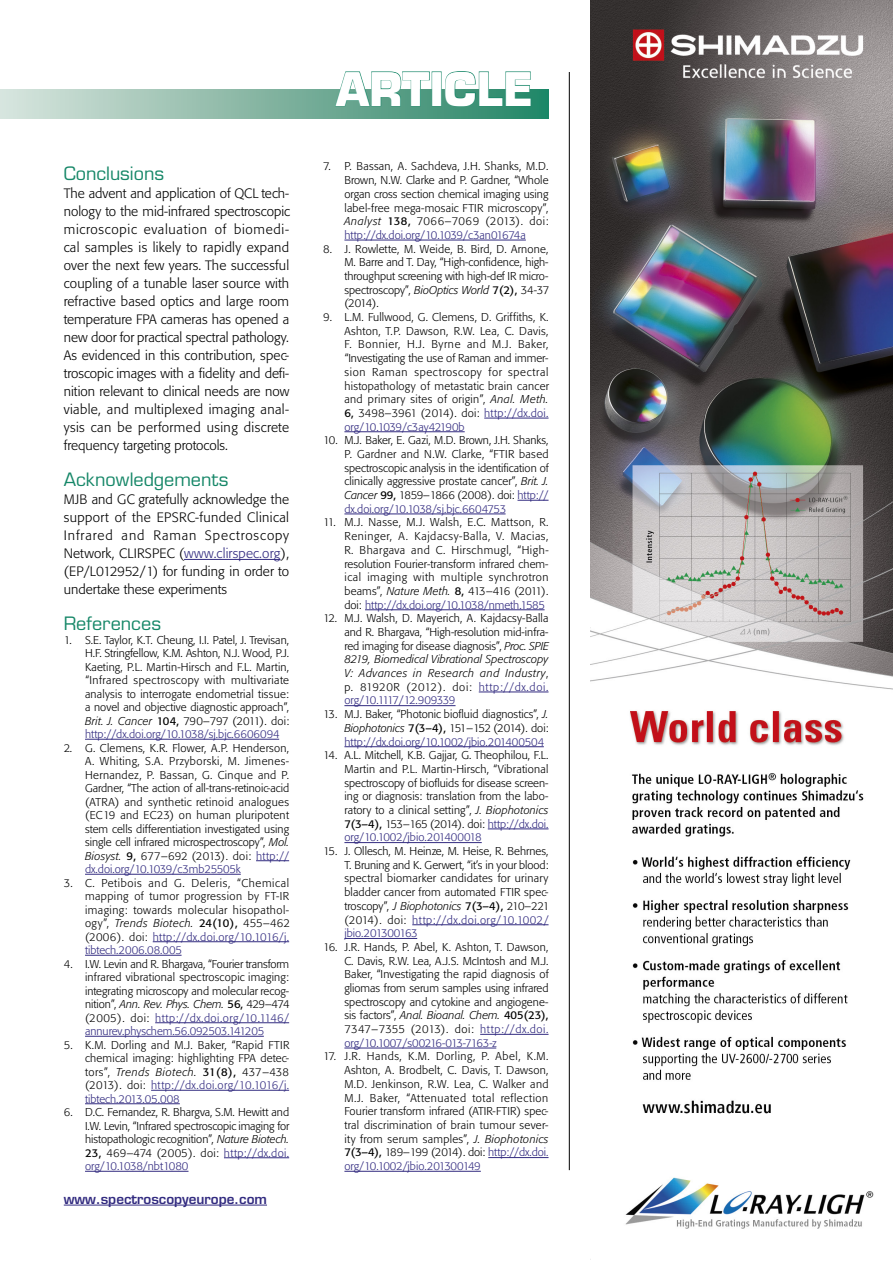
<style>
.page{position:relative;width:893px;height:1263px;background:#fff}
.page>*{position:absolute;margin:0;border:0;box-sizing:border-box;transform-origin:0 0}
.t1{font:700 45px "Eurostile";color:#fff}
.t2{font:18px "Eurostile";color:#168768}
.t3{font:300 13.5px/18px "Formata BQ";color:#000;text-align:justify}
.t4{font:600 13.5px "Eurostile";color:#322b80}
.t5{font:300 11.25px/13.6px "Formata BQ";color:#000;text-align:justify}
.s1{color:#322b80}
.s2{font-style:italic}
.s3{font-weight:400}
</style>
<div class="page">
<div style="left:0;top:89px;width:549px;height:29px;background:linear-gradient(to right,#dae4dc,#248464)"></div>
<svg style="left:335px;top:71px;width:95px;height:35px"></svg>
<div style="left:432px;top:72px;width:9px;height:34px;border:1px solid #168768"></div>
<svg style="left:445px;top:71px;width:86px;height:36px"></svg>
<hr style="left:64px;top:1205px;width:203px;height:1px;background:#322b80">
<hr style="left:184px;top:559px;width:96px;height:1px;background:#322b80">
<hr style="left:85px;top:739px;width:194px;height:1px;background:#322b80">
<hr style="left:256px;top:860px;width:33px;height:1px;background:#322b80">
<hr style="left:85px;top:874px;width:156px;height:1px;background:#322b80">
<hr style="left:153px;top:941px;width:136px;height:1px;background:#322b80">
<hr style="left:85px;top:955px;width:97px;height:1px;background:#322b80">
<hr style="left:155px;top:1022px;width:134px;height:1px;background:#322b80">
<hr style="left:85px;top:1036px;width:179px;height:1px;background:#322b80">
<hr style="left:151px;top:1090px;width:138px;height:1px;background:#322b80">
<hr style="left:85px;top:1103px;width:95px;height:1px;background:#322b80">
<hr style="left:224px;top:1157px;width:65px;height:1px;background:#322b80">
<hr style="left:85px;top:1171px;width:103px;height:1px;background:#322b80">
<hr style="left:344px;top:240px;width:182px;height:1px;background:#322b80">
<hr style="left:484px;top:418px;width:65px;height:1px;background:#322b80">
<hr style="left:344px;top:431px;width:121px;height:1px;background:#322b80">
<hr style="left:517px;top:500px;width:32px;height:1px;background:#322b80">
<hr style="left:344px;top:514px;width:162px;height:1px;background:#322b80">
<hr style="left:365px;top:609px;width:180px;height:1px;background:#322b80">
<hr style="left:479px;top:692px;width:70px;height:1px;background:#322b80">
<hr style="left:344px;top:705px;width:112px;height:1px;background:#322b80">
<hr style="left:344px;top:746px;width:200px;height:1px;background:#322b80">
<hr style="left:488px;top:829px;width:61px;height:1px;background:#322b80">
<hr style="left:344px;top:842px;width:138px;height:1px;background:#322b80">
<hr style="left:412px;top:924px;width:137px;height:1px;background:#322b80">
<hr style="left:344px;top:938px;width:73px;height:1px;background:#322b80">
<hr style="left:480px;top:1034px;width:69px;height:1px;background:#322b80">
<hr style="left:344px;top:1048px;width:152px;height:1px;background:#322b80">
<hr style="left:488px;top:1157px;width:61px;height:1px;background:#322b80">
<hr style="left:344px;top:1171px;width:137px;height:1px;background:#322b80">
<img style="left:590px;top:0;width:303px;height:1229px">
<hr style="left:569px;top:72px;width:1px;height:1098px;background:#000">
<p class="t2" style="left:64px;top:163px;width:102px">Conclusions</p>
<p class="t3" style="left:64px;top:184px;width:228px">The advent and application of QCL tech&shy;nology to the mid-infrared spectroscopic microscopic evaluation of biomedi&shy;cal samples is likely to rapidly expand over the next few years. The successful coupling of a tunable laser source with refractive based optics and large room temperature FPA cameras has opened a new door for practical spectral pathology.<br>As evidenced in this contribution, spec&shy;troscopic images with a fidelity and defi&shy;nition relevant to clinical needs are now viable, and multiplexed imaging anal&shy;ysis can be performed using discrete frequency targeting protocols.</p>
<p class="t2" style="left:64px;top:469px;width:166px">Acknowledgements</p>
<p class="t3" style="left:64px;top:490px;width:227px">MJB and GC gratefully acknowledge the support of the EPSRC-funded Clinical Infrared and Raman Spectroscopy Network, CLIRSPEC (<span class="s1">www.clirspec.org</span>), (EP/L012952/1) for funding in order to undertake these experiments</p>
<p class="t2" style="left:64px;top:613px;width:99px">References</p>
<p class="t5" style="left:85px;top:633px;width:206px;text-indent:-21px">1. S.E. Taylor, K.T. Cheung, I.I. Patel, J. Trevisan, H.F. Stringfellow, K.M. Ashton, N.J. Wood, P.J.<br>Kaeting, P.L. Martin-Hirsch and F.L. Martin, “Infrared spectroscopy with multivariate analysis to interrogate endometrial tissue: a novel and objective diagnostic approach”, <span class="s2">Brit. J. Cancer</span> <span class="s3">104,</span> 790–797 (2011). doi: <span class="s1">http://dx.doi.org/10.1038/sj.bjc.6606094</span></p>
<p class="t5" style="left:85px;top:741px;width:206px;text-indent:-21px">2. G. Clemens, K.R. Flower, A.P. Henderson, A. Whiting, S.A. Przyborski, M. Jimenes-Hernandez, P. Bassan, G. Cinque and P.<br>Gardner, “The action of all-trans-retinoic-acid (ATRA) and synthetic retinoid analogues (EC19 and EC23) on human pluripotent stem cells differentiation investigated using single cell infrared microspectroscopy”, <span class="s2">Mol.<br>Biosyst.</span> <span class="s3">9,</span> 677–692 (2013). doi: <span class="s1">http:// dx.doi.org/10.1039/c3mb25505k</span></p>
<p class="t5" style="left:85px;top:876px;width:206px;text-indent:-21px">3. C. Petibois and G. Deleris, “Chemical mapping of tumor progression by FT-IR imaging: towards molecular hisopathol&shy;ogy”, <span class="s2">Trends Biotech.</span> <span class="s3">24(10),</span> 455–462 (2006). doi: <span class="s1">http://dx.doi.org/10.1016/j. tibtech.2006.08.005</span></p>
<p class="t5" style="left:85px;top:957px;width:206px;text-indent:-21px">4. I.W. Levin and R. Bhargava, “Fourier transform infrared vibrational spectroscopic imaging: integrating microscopy and molecular recog&shy;nition”, <span class="s2">Ann. Rev. Phys. Chem.</span> <span class="s3">56,</span> 429–474 (2005). doi: <span class="s1">http://dx.doi.org/10.1146/ annurev.physchem.56.092503.141205</span></p>
<p class="t5" style="left:85px;top:1038px;width:206px;text-indent:-21px">5. K.M. Dorling and M.J. Baker, “Rapid FTIR chemical imaging: highlighting FPA detec&shy;tors”, <span class="s2">Trends Biotech.</span> <span class="s3">31(8),</span> 437–438 (2013). doi: <span class="s1">http://dx.doi.org/10.1016/j. tibtech.2013.05.008</span></p>
<p class="t5" style="left:85px;top:1105px;width:206px;text-indent:-21px">6. D.C. Fernandez, R. Bhargva, S.M. Hewitt and I.W. Levin, “Infrared spectroscopic imaging for histopathologic recognition”, <span class="s2">Nature Biotech.<br></span><span class="s3">23,</span> 469–474 (2005). doi: <span class="s1">http://dx.doi. org/10.1038/nbt1080</span></p>
<p class="t4" style="left:64px;top:1190px;width:205px">www.spectroscopyeurope.com</p>
<p class="t1" style="left:336px;top:61px;width:199px">ARTICLE</p>
<p class="t5" style="left:344px;top:160px;width:206px;text-indent:-21px">7. P. Bassan, A. Sachdeva, J.H. Shanks, M.D.<br>Brown, N.W. Clarke and P. Gardner, “Whole organ cross section chemical imaging using label-free mega-mosaic FTIR microscopy”, <span class="s2">Analyst</span> <span class="s3">138,</span> 7066–7069 (2013). doi: <span class="s1">http://dx.doi.org/10.1039/c3an01674a</span></p>
<p class="t5" style="left:344px;top:242px;width:206px;text-indent:-21px">8. J. Rowlette, M. Weide, B. Bird, D. Arnone, M. Barre and T. Day, “High-confidence, high&shy;throughput screening with high-def IR micro&shy;spectroscopy”, <span class="s2">BioOptics World</span> <span class="s3">7(2),</span> 34-37 (2014).</p>
<p class="t5" style="left:344px;top:310px;width:206px;text-indent:-21px">9. L.M. Fullwood, G. Clemens, D. Griffiths, K.<br>Ashton, T.P. Dawson, R.W. Lea, C. Davis, F. Bonnier, H.J. Byrne and M.J. Baker, “Investigating the use of Raman and immer&shy;sion Raman spectroscopy for spectral histopathology of metastatic brain cancer and primary sites of origin”, <span class="s2">Anal. Meth.<br></span><span class="s3">6,</span> 3498–3961 (2014). doi: <span class="s1">http://dx.doi. org/10.1039/c3ay42190b</span></p>
<p class="t5" style="left:344px;top:434px;width:206px;text-indent:-21px">10. M.J. Baker, E. Gazi, M.D. Brown, J.H. Shanks, P. Gardner and N.W. Clarke, “FTIR based spectroscopic analysis in the identification of clinically aggressive prostate cancer”, <span class="s2">Brit. J.<br>Cancer</span> <span class="s3">99,</span> 1859–1866 (2008). doi: <span class="s1">http:// dx.doi.org/10.1038/sj.bjc.6604753</span></p>
<p class="t5" style="left:344px;top:516px;width:206px;text-indent:-21px">11. M.J. Nasse, M.J. Walsh, E.C. Mattson, R.<br>Reninger, A. Kajdacsy-Balla, V. Macias, R. Bhargava and C. Hirschmugl, “High&shy;resolution Fourier-transform infrared chem&shy;ical imaging with multiple synchrotron beams”, <span class="s2">Nature Meth.</span> <span class="s3">8,</span> 413–416 (2011). doi: <span class="s1">http://dx.doi.org/10.1038/nmeth.1585</span></p>
<p class="t5" style="left:344px;top:612px;width:206px;text-indent:-21px">12. M.J. Walsh, D. Mayerich, A. Kajdacsy-Balla and R. Bhargava, “High-resolution mid-infra&shy;red imaging for disease diagnosis”, <span class="s2">Proc. SPIE 8219, Biomedical Vibrational Spectroscopy V: Advances in Research and Industry</span>, p. 81920R (2012). doi: <span class="s1">http://dx.doi. org/10.1117/12.909339</span></p>
<p class="t5" style="left:344px;top:707px;width:206px;text-indent:-21px">13. M.J. Baker, “Photonic biofluid diagnostics”, <span class="s2">J.<br>Biophotonics</span> <span class="s3">7(3–4),</span> 151–152 (2014). doi: <span class="s1">http://dx.doi.org/10.1002/jbio.201400504</span></p>
<p class="t5" style="left:344px;top:748px;width:206px;text-indent:-21px">14. A.L. Mitchell, K.B. Gajjar, G. Theophilou, F.L.<br>Martin and P.L. Martin-Hirsch, “Vibrational spectroscopy of biofluids for disease screen&shy;ing or diagnosis: translation from the labo&shy;ratory to a clinical setting”, <span class="s2">J. Biophotonics </span><span class="s3">7(3–4),</span> 153–165 (2014). doi: <span class="s1">http://dx.doi. org/10.1002/jbio.201400018</span></p>
<p class="t5" style="left:344px;top:844px;width:206px;text-indent:-21px">15. J. Ollesch, M. Heinze, M. Heise, R. Behrnes, T. Bruning and K. Gerwert, “it’s in your blood: spectral biomarker candidates for urinary bladder cancer from automated FTIR spec&shy;troscopy”, <span class="s2">J Biophotonics</span> <span class="s3">7(3–4),</span> 210–221 (2014). doi: <span class="s1">http://dx.doi.org/10.1002/ jbio.201300163</span></p>
<p class="t5" style="left:344px;top:940px;width:206px;text-indent:-21px">16. J.R. Hands, P. Abel, K. Ashton, T. Dawson, C. Davis, R.W. Lea, A.J.S. McIntosh and M.J.<br>Baker, “Investigating the rapid diagnosis of gliomas from serum samples using infrared spectroscopy and cytokine and angiogene&shy;sis factors”, <span class="s2">Anal. Bioanal. Chem.</span> <span class="s3">405(23), </span>7347–7355 (2013). doi: <span class="s1">http://dx.doi. org/10.1007/s00216-013-7163-z</span></p>
<p class="t5" style="left:344px;top:1050px;width:206px;text-indent:-21px">17. J.R. Hands, K.M. Dorling, P. Abel, K.M.<br>Ashton, A. Brodbelt, C. Davis, T. Dawson, M.D. Jenkinson, R.W. Lea, C. Walker and M.J. Baker, “Attenuated total reflection Fourier transform infrared (ATIR-FTIR) spec&shy;tral discrimination of brain tumour sever&shy;ity from serum samples”, <span class="s2">J. Biophotonics </span><span class="s3">7(3–4),</span> 189–199 (2014). doi: <span class="s1">http://dx.doi. org/10.1002/jbio.201300149</span></p>
</div>
